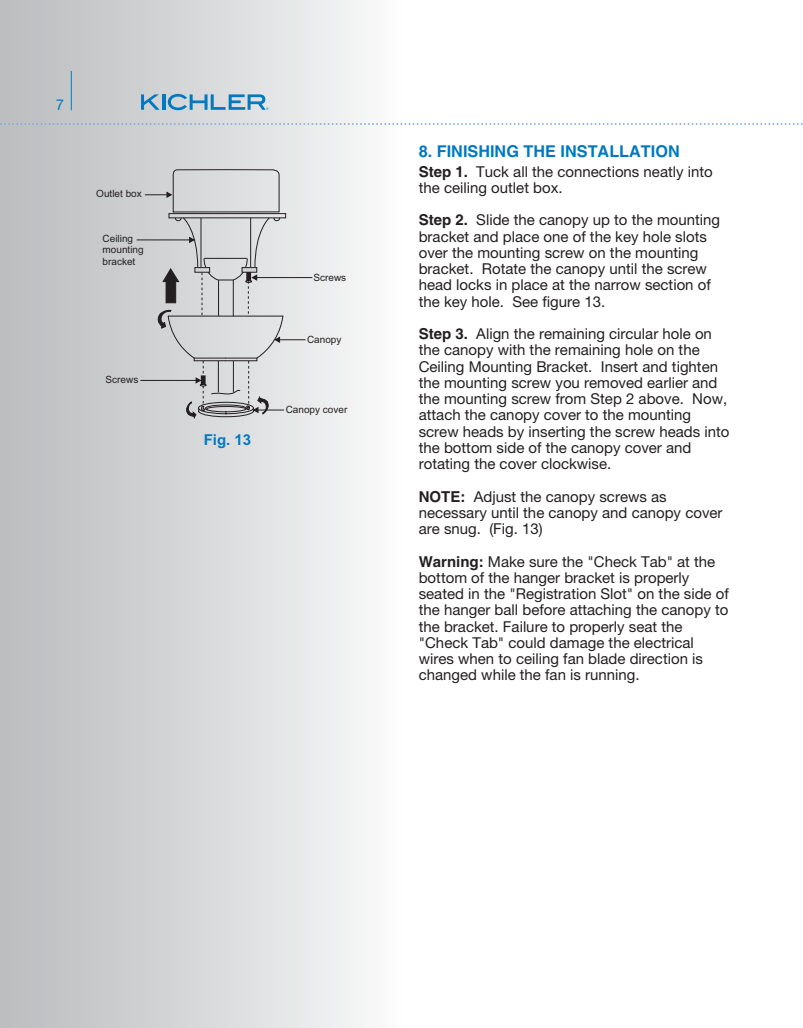
<style>
.page{position:relative;width:803px;height:1028px;background:#fff}
.page>*{position:absolute;margin:0;border:0;box-sizing:border-box;transform-origin:0 0}
.t1{font:700 16.25px "Helvetica";color:#0079c1}
.t2{font:15px/16.2px "Helvetica Neue LT Pro";color:#231f20}
.t3{font:700 15px "Arial";color:#0079c1}
.t4{font:15px "Helvetica Neue LT Pro";color:#0079c1}
.t5{font:10px/11.2px "Arial";color:#231f20}
.s1{font-family:"Helvetica";font-weight:700}
</style>
<div class="page">
<div style="left:1px;top:0;width:400px;height:1028px;background:linear-gradient(to right,#b8babd,#f9f9fa)"></div>
<svg style="left:1px;top:123px;width:801px;height:2px"></svg>
<hr style="left:71px;top:71px;width:1px;height:39px;background:#0079c1">
<hr style="left:137px;top:240px;width:53px;height:1px;background:#231f20">
<hr style="left:256px;top:277px;width:56px;height:1px;background:#231f20">
<hr style="left:140px;top:380px;width:56px;height:1px;background:#231f20">
<svg style="left:145px;top:168px;width:160px;height:252px;background:#cecfd1"></svg>
<svg style="left:141px;top:94px;width:19px;height:16px"></svg>
<hr style="left:162px;top:94px;width:3px;height:16px;background:#0079c1">
<svg style="left:168px;top:94px;width:100px;height:16px;background:#85b5d1"></svg>
<p class="t4" style="left:56px;top:99px;width:10px">7</p>
<p class="t5" style="left:96px;top:189px;width:47px">Outlet box</p>
<p class="t5" style="left:103px;top:234px;width:43px">Ceiling mounting bracket</p>
<p class="t5" style="left:106px;top:375px;width:34px">Screws</p>
<p class="t3" style="left:204px;top:431px;width:49px">Fig. 13</p>
<p class="t5" style="left:313px;top:273px;width:34px">Screws</p>
<p class="t5" style="left:307px;top:335px;width:36px">Canopy</p>
<p class="t5" style="left:286px;top:405px;width:63px">Canopy cover</p>
<p class="t1" style="left:419px;top:145px;width:262px">8. FINISHING THE INSTALLATION</p>
<p class="t2" style="left:419px;top:165px;width:295px"><span class="s1">Step 1.</span> Tuck all the connections neatly into the ceiling outlet box.</p>
<p class="t2" style="left:419px;top:214px;width:303px"><span class="s1">Step 2.</span> Slide the canopy up to the mounting bracket and place one of the key hole slots over the mounting screw on the mounting bracket. Rotate the canopy until the screw head locks in place at the narrow section of the key hole. See figure 13.</p>
<p class="t2" style="left:419px;top:327px;width:312px"><span class="s1">Step 3.</span> Align the remaining circular hole on the canopy with the remaining hole on the Ceiling Mounting Bracket. Insert and tighten the mounting screw you removed earlier and the mounting screw from Step 2 above. Now, attach the canopy cover to the mounting screw heads by inserting the screw heads into the bottom side of the canopy cover and rotating the cover clockwise.</p>
<p class="t2" style="left:419px;top:490px;width:305px"><span class="s1">NOTE:</span> Adjust the canopy screws as necessary until the canopy and canopy cover are snug. (Fig. 13)</p>
<p class="t2" style="left:419px;top:555px;width:312px"><span class="s1">Warning:</span> Make sure the "Check Tab" at the bottom of the hanger bracket is properly seated in the "Registration Slot" on the side of the hanger ball before attaching the canopy to the bracket. Failure to properly seat the "Check Tab" could damage the electrical wires when to ceiling fan blade direction is changed while the fan is running.</p>
</div>
